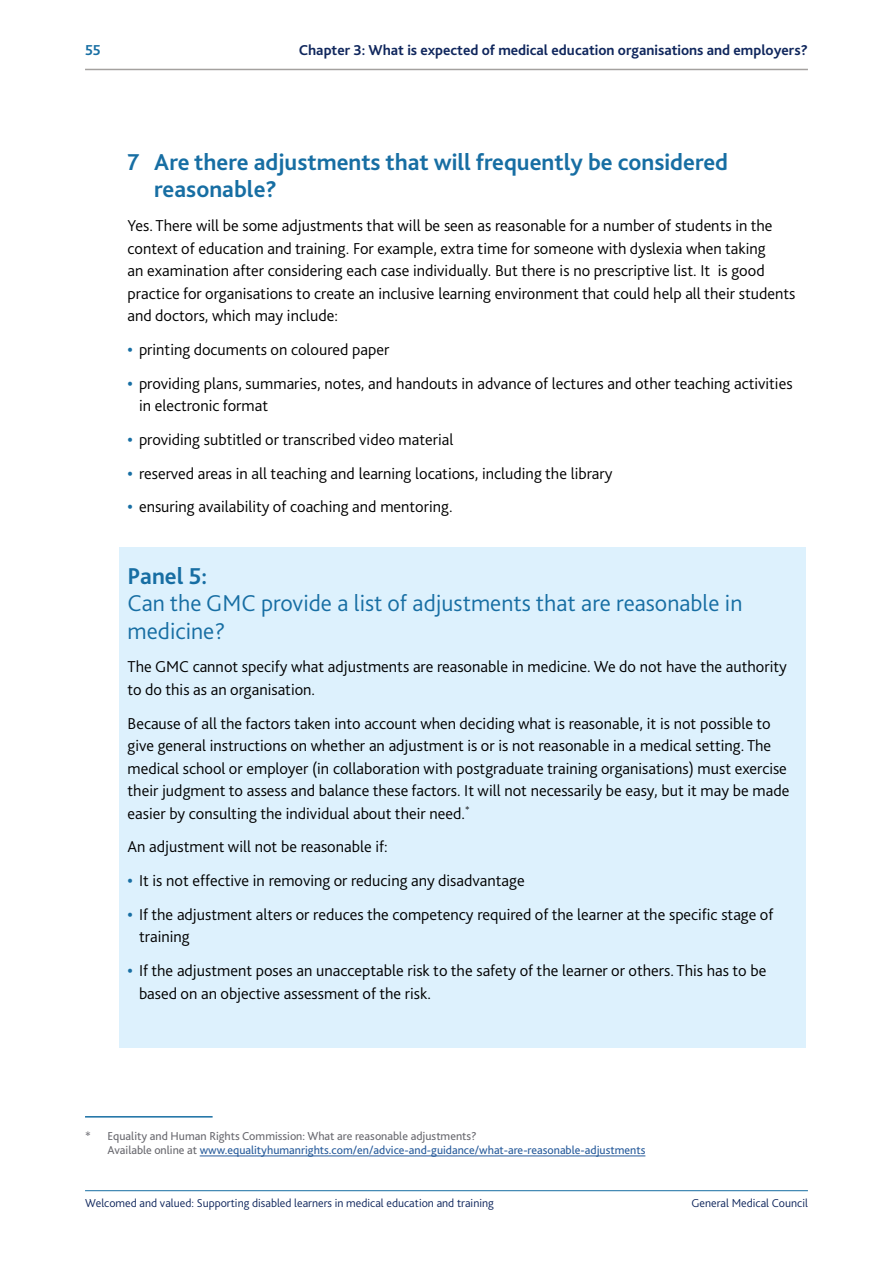
<style>
.page{position:relative;width:893px;height:1263px;background:#fff}
.page>*{position:absolute;margin:0;border:0;box-sizing:border-box;transform-origin:0 0}
.t1{font:700 24px/27px "Bliss 2";color:#176ea3}
.t2{font:300 24px/27px "Bliss 2";color:#176ea3}
.t3{font:300 16.5px/22.5px "Bliss 2";color:#000}
.t4{font:700 15px "Bliss 2";color:#0f265c}
.t5{font:700 15px "Bliss 2";color:#176ea3}
.t6{font:12px/14.4px "Bliss 2";color:#275b9b}
.t7{font:300 12px "Bliss 2";color:#0f265c}
.s1{font-weight:700;color:#176ea3}
.s2{color:#69696f}
</style>
<div class="page">
<hr style="left:85px;top:69px;width:723px;height:1px;background:#a4a19f">
<hr style="left:85px;top:1190px;width:723px;height:1px;background:#176ea3">
<div style="left:119px;top:547px;width:687px;height:501px;background:#ddf1fd"></div>
<hr style="left:85px;top:1116px;width:128px;height:1px;background:#176ea3">
<hr style="left:200px;top:1155px;width:445px;height:1px;background:#275b9b">
<p class="t5" style="left:85px;top:41px;width:17px">55</p>
<p class="t4" style="left:299px;top:41px;width:511px">Chapter 3: What is expected of medical education organisations and employers?</p>
<h1 class="t1" style="left:154px;top:148px;width:575px;text-indent:-27px">7 Are there adjustments that will frequently be considered reasonable?</h1>
<p class="t3" style="left:128px;top:214px;width:669px">Yes. There will be some adjustments that will be seen as reasonable for a number of students in the context of education and training. For example, extra time for someone with dyslexia when taking<br>an examination after considering each case individually. But there is no prescriptive list. It is good practice for organisations to create an inclusive learning environment that could help all their students and doctors, which may include:</p>
<p class="t3" style="left:128px;top:338px;width:263px"><span class="s1">•</span> printing documents on coloured paper</p>
<p class="t3" style="left:139px;top:372px;width:655px;text-indent:-11px"><span class="s1">•</span> providing plans, summaries, notes, and handouts in advance of lectures and other teaching activities in electronic format</p>
<p class="t3" style="left:128px;top:428px;width:327px"><span class="s1">•</span> providing subtitled or transcribed video material</p>
<p class="t3" style="left:128px;top:462px;width:486px"><span class="s1">•</span> reserved areas in all teaching and learning locations, including the library</p>
<p class="t3" style="left:128px;top:495px;width:326px"><span class="s1">•</span> ensuring availability of coaching and mentoring.</p>
<h1 class="t1" style="left:128px;top:562px;width:81px">Panel 5:</h1>
<h1 class="t2" style="left:128px;top:589px;width:616px">Can the GMC provide a list of adjustments that are reasonable in medicine?</h1>
<p class="t3" style="left:128px;top:655px;width:661px">The GMC cannot specify what adjustments are reasonable in medicine. We do not have the authority to do this as an organisation.</p>
<p class="t3" style="left:128px;top:711px;width:663px">Because of all the factors taken into account when deciding what is reasonable, it is not possible to give general instructions on whether an adjustment is or is not reasonable in a medical setting. The medical school or employer (in collaboration with postgraduate training organisations) must exercise their judgment to assess and balance these factors. It will not necessarily be easy, but it may be made easier by consulting the individual about their need.<sup>*</sup></p>
<p class="t3" style="left:128px;top:835px;width:262px">An adjustment will not be reasonable if:</p>
<p class="t3" style="left:128px;top:869px;width:399px"><span class="s1">•</span> It is not effective in removing or reducing any disadvantage</p>
<p class="t3" style="left:139px;top:903px;width:636px;text-indent:-11px"><span class="s1">•</span> If the adjustment alters or reduces the competency required of the learner at the specific stage of training</p>
<p class="t3" style="left:139px;top:959px;width:629px;text-indent:-11px"><span class="s1">•</span> If the adjustment poses an unacceptable risk to the safety of the learner or others. This has to be based on an objective assessment of the risk.</p>
<p class="t6" style="left:108px;top:1128px;width:539px;text-indent:-23px"><span class="s2">* Equality and Human Rights Commission: What are reasonable adjustments?<br>Available online at</span> www.equalityhumanrights.com/en/advice-and-guidance/what-are-reasonable-adjustments</p>
<p class="t7" style="left:85px;top:1196px;width:410px">Welcomed and valued: Supporting disabled learners in medical education and training</p>
<p class="t7" style="left:691px;top:1196px;width:118px">General Medical Council</p>
</div>
